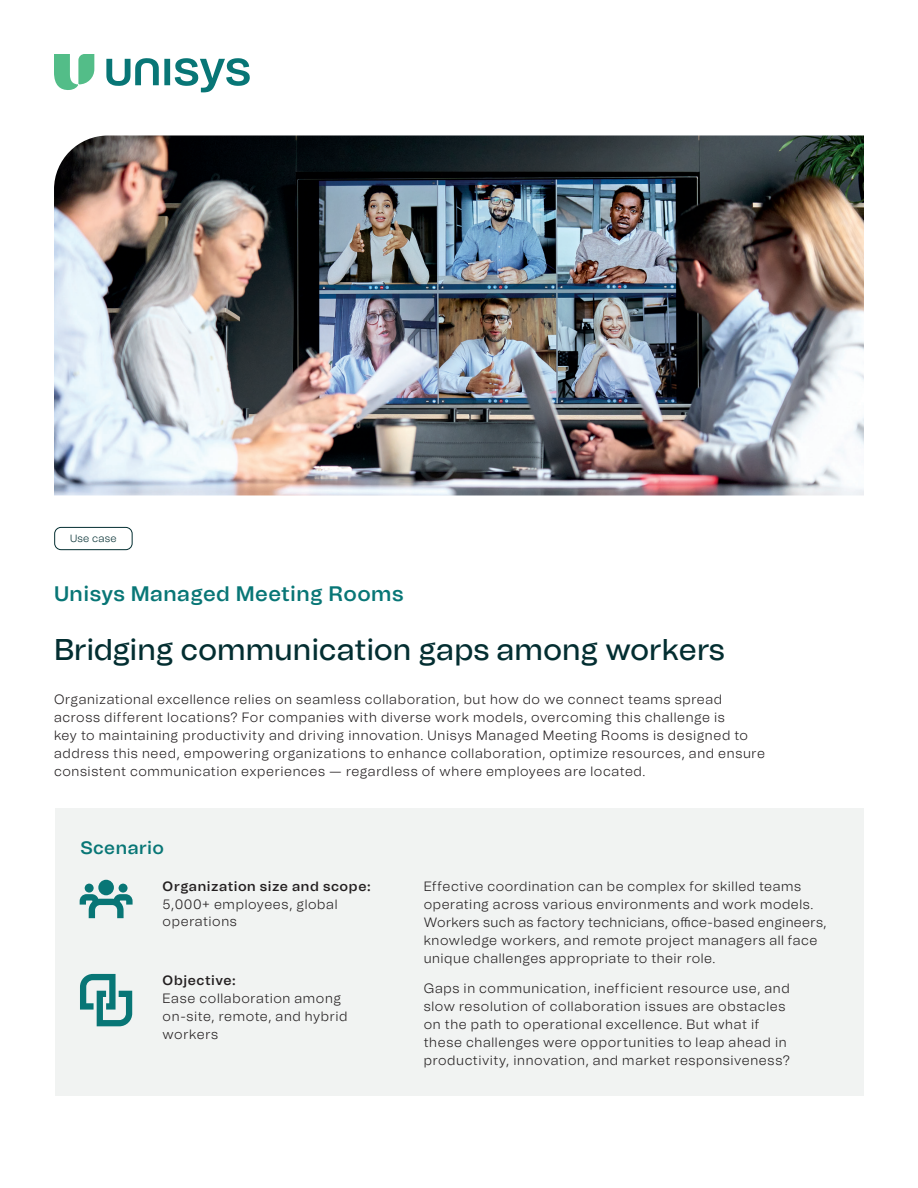
<style>
.page{position:relative;width:918px;height:1188px;background:#fff}
.page>*{position:absolute;margin:0;border:0;box-sizing:border-box;transform-origin:0 0}
.t1{font:500 30px "Unisys";color:#032e31}
.t2{font:600 21px "Unisys";letter-spacing:.02em;color:#087676}
.t3{font:600 18px "Unisys";letter-spacing:.025em;color:#087676}
.t4{font:300 13.5px/18px "Unisys";letter-spacing:.045em;color:#231f20}
.t5{font:600 13.5px "Unisys";letter-spacing:.04em;color:#231f20}
.t6{font:300 10.5px "Unisys";letter-spacing:.015em;color:#032e31}
</style>
<div class="page">
<svg style="left:54px;top:54px;width:40px;height:36px"></svg>
<svg style="left:106px;top:58px;width:144px;height:34px"></svg>
<img style="left:54px;top:135px;width:810px;height:360px">
<div style="left:55px;top:808px;width:808px;height:288px;background:#f1f3f2"></div>
<div style="left:54px;top:527px;width:79px;height:23px;border:1px solid #032e31;border-radius:6px"></div>
<svg style="left:80px;top:880px;width:53px;height:38px"></svg>
<svg style="left:80px;top:974px;width:52px;height:52px"></svg>
<p class="t6" style="left:70px;top:531px;width:48px">Use case</p>
<h2 class="t2" style="left:54px;top:579px;width:351px">Unisys Managed Meeting Rooms</h2>
<h1 class="t1" style="left:54px;top:628px;width:672px">Bridging communication gaps among workers</h1>
<p class="t4" style="left:54px;top:691px;width:712px">Organizational excellence relies on seamless collaboration, but how do we connect teams spread across different locations? For companies with diverse work models, overcoming this challenge is<br>key to maintaining productivity and driving innovation. Unisys Managed Meeting Rooms is designed to address this need, empowering organizations to enhance collaboration, optimize resources, and ensure consistent communication experiences — regardless of where employees are located.</p>
<h3 class="t3" style="left:80px;top:835px;width:85px">Scenario</h3>
<p class="t5" style="left:163px;top:876px;width:209px">Organization size and scope:</p>
<p class="t4" style="left:163px;top:895px;width:176px">5,000+ employees, global operations</p>
<p class="t5" style="left:163px;top:970px;width:75px">Objective:</p>
<p class="t4" style="left:163px;top:989px;width:186px">Ease collaboration among on-site, remote, and hybrid workers</p>
<p class="t4" style="left:424px;top:877px;width:404px">Effective coordination can be complex for skilled teams operating across various environments and work models.<br>Workers such as factory technicians, office-based engineers, knowledge workers, and remote project managers all face unique challenges appropriate to their role.</p>
<p class="t4" style="left:424px;top:979px;width:368px">Gaps in communication, inefficient resource use, and slow resolution of collaboration issues are obstacles on the path to operational excellence. But what if these challenges were opportunities to leap ahead in productivity, innovation, and market responsiveness?</p>
</div>
